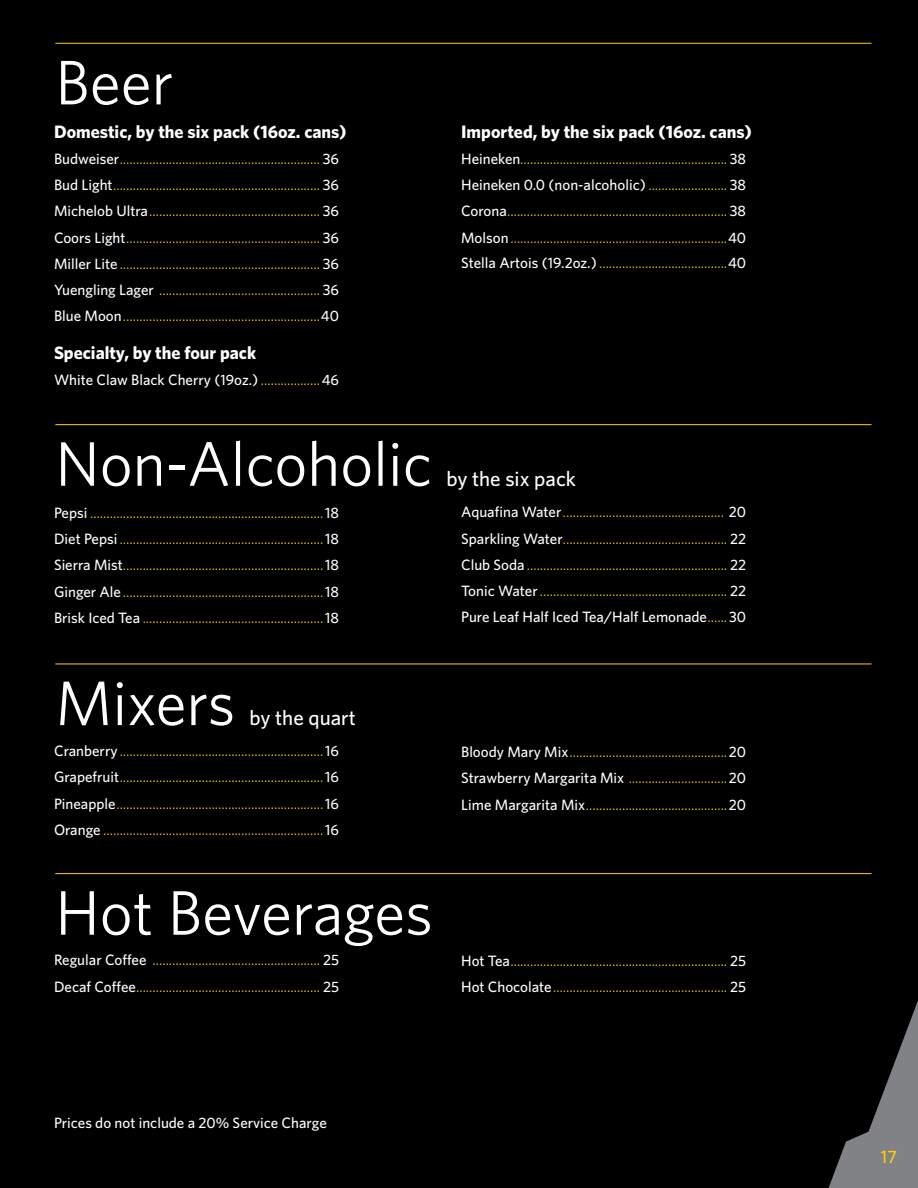
<style>
.page{position:relative;width:918px;height:1188px;background:#000}
.page>*{position:absolute;margin:0;border:0;box-sizing:border-box;transform-origin:0 0}
.t1{font:63px "Whitney";color:#fff}
.t2{font:500 21px "Whitney";color:#fff}
.Item{font:700 18px "Whitney";color:#fff}
.t3{font:500 18px "Whitney";color:#fed105}
.bullet_Descript{font:15px "Whitney";color:#fed105}
.bullet_Descript-2{font:500 15px "Whitney";color:#fff}
.Description{font:500 15px "Whitney";color:#fff}
.s1{font-weight:500;color:#fff}
.s2{font-weight:400;color:#fed105}
</style>
<div class="page">
<svg style="left:829px;top:1000px;width:89px;height:188px"></svg>
<hr style="left:55px;top:664px;width:817px;height:1px;background:#fed105">
<hr style="left:55px;top:43px;width:817px;height:1px;background:#fed105">
<hr style="left:55px;top:424px;width:817px;height:1px;background:#fed105">
<hr style="left:55px;top:873px;width:817px;height:1px;background:#fed105">
<p class="t1" style="left:55px;top:41px;width:119px">Beer</p>
<p class="Item" style="left:54px;top:119px;width:294px">Domestic, by the six pack (16oz. cans)</p>
<p class="bullet_Descript" style="left:54px;top:149px;width:287px"><span class="s1">Budweiser</span>............................................................. <span class="s1">36</span></p>
<p class="bullet_Descript" style="left:54px;top:175px;width:287px"><span class="s1">Bud Light</span>............................................................... <span class="s1">36</span></p>
<p class="bullet_Descript" style="left:54px;top:201px;width:287px"><span class="s1">Michelob Ultra</span>.................................................... <span class="s1">36</span></p>
<p class="bullet_Descript" style="left:54px;top:227px;width:287px"><span class="s1">Coors Light</span>........................................................... <span class="s1">36</span></p>
<p class="bullet_Descript" style="left:54px;top:254px;width:287px"><span class="s1">Miller Lite</span> ............................................................. <span class="s1">36</span></p>
<p class="bullet_Descript" style="left:54px;top:280px;width:287px"><span class="s1">Yuengling Lager</span> ................................................. <span class="s1">36</span></p>
<p class="bullet_Descript" style="left:54px;top:306px;width:287px"><span class="s1">Blue Moon</span>............................................................<span class="s1">40</span></p>
<p class="Item" style="left:54px;top:340px;width:204px">Specialty, by the four pack</p>
<p class="bullet_Descript-2" style="left:54px;top:370px;width:287px">White Claw Black Cherry (19oz.) <span class="s2">..................</span>46</p>
<p class="Item" style="left:461px;top:119px;width:292px">Imported, by the six pack (16oz. cans)</p>
<p class="bullet_Descript" style="left:461px;top:149px;width:287px"><span class="s1">Heineken</span>............................................................... <span class="s1">38</span></p>
<p class="bullet_Descript-2" style="left:461px;top:175px;width:287px">Heineken 0.0 (non-alcoholic) <span class="s2">........................</span> 38</p>
<p class="bullet_Descript" style="left:461px;top:201px;width:287px"><span class="s1">Corona</span>................................................................... <span class="s1">38</span></p>
<p class="bullet_Descript" style="left:461px;top:227px;width:287px"><span class="s1">Molson</span>..................................................................<span class="s1">40</span></p>
<p class="bullet_Descript" style="left:461px;top:253px;width:287px"><span class="s1">Stella Artois (19.2oz.)</span> .......................................<span class="s1">40</span></p>
<p class="t1" style="left:55px;top:422px;width:378px">Non-Alcoholic</p>
<p class="bullet_Descript" style="left:54px;top:503px;width:287px"><span class="s1">Pepsi</span> .......................................................................<span class="s1">18</span></p>
<p class="bullet_Descript" style="left:54px;top:529px;width:287px"><span class="s1">Diet Pepsi</span> ..............................................................<span class="s1">18</span></p>
<p class="bullet_Descript" style="left:54px;top:555px;width:287px"><span class="s1">Sierra Mist</span>.............................................................<span class="s1">18</span></p>
<p class="bullet_Descript" style="left:54px;top:581px;width:287px"><span class="s1">Ginger Ale</span> .............................................................<span class="s1">18</span></p>
<p class="bullet_Descript" style="left:54px;top:608px;width:287px"><span class="s1">Brisk Iced Tea</span> .......................................................<span class="s1">18</span></p>
<p class="t2" style="left:446px;top:465px;width:131px">by the six pack</p>
<p class="bullet_Descript" style="left:461px;top:502px;width:287px"><span class="s1">Aquafina Water</span>................................................. <span class="s1">20</span></p>
<p class="bullet_Descript" style="left:461px;top:529px;width:286px"><span class="s1">Sparkling Water</span>.................................................. <span class="s1">22</span></p>
<p class="bullet_Descript" style="left:461px;top:555px;width:286px"><span class="s1">Club Soda</span> ............................................................. <span class="s1">22</span></p>
<p class="bullet_Descript" style="left:461px;top:581px;width:286px"><span class="s1">Tonic Water</span>......................................................... <span class="s1">22</span></p>
<p class="bullet_Descript-2" style="left:461px;top:607px;width:287px">Pure Leaf Half Iced Tea/Half Lemonade<span class="s2">......</span>30</p>
<p class="t1" style="left:55px;top:661px;width:181px">Mixers</p>
<p class="t2" style="left:249px;top:704px;width:108px">by the quart</p>
<p class="bullet_Descript" style="left:54px;top:741px;width:287px"><span class="s1">Cranberry</span> ..............................................................<span class="s1">16</span></p>
<p class="bullet_Descript" style="left:54px;top:767px;width:287px"><span class="s1">Grapefruit</span>..............................................................<span class="s1">16</span></p>
<p class="bullet_Descript" style="left:54px;top:794px;width:287px"><span class="s1">Pineapple</span>...............................................................<span class="s1">16</span></p>
<p class="bullet_Descript" style="left:54px;top:820px;width:287px"><span class="s1">Orange</span> ...................................................................<span class="s1">16</span></p>
<p class="t1" style="left:55px;top:871px;width:379px">Hot Beverages</p>
<p class="bullet_Descript" style="left:54px;top:950px;width:287px"><span class="s1">Regular Coffee</span> ................................................... <span class="s1">25</span></p>
<p class="bullet_Descript" style="left:54px;top:976px;width:287px"><span class="s1">Decaf Coffee</span>........................................................ <span class="s1">25</span></p>
<p class="bullet_Descript" style="left:461px;top:742px;width:287px"><span class="s1">Bloody Mary Mix</span>................................................<span class="s1">20</span></p>
<p class="bullet_Descript" style="left:461px;top:768px;width:287px"><span class="s1">Strawberry Margarita Mix</span> ..............................<span class="s1">20</span></p>
<p class="bullet_Descript" style="left:461px;top:794px;width:287px"><span class="s1">Lime Margarita Mix</span>...........................................<span class="s1">20</span></p>
<p class="bullet_Descript" style="left:461px;top:951px;width:287px"><span class="s1">Hot Tea</span>.................................................................. <span class="s1">25</span></p>
<p class="bullet_Descript" style="left:461px;top:977px;width:287px"><span class="s1">Hot Chocolate</span>..................................................... <span class="s1">25</span></p>
<p class="Description" style="left:54px;top:1113px;width:274px">Prices do not include a 20% Service Charge</p>
<p class="t3" style="left:881px;top:1144px;width:18px">17</p>
</div>
